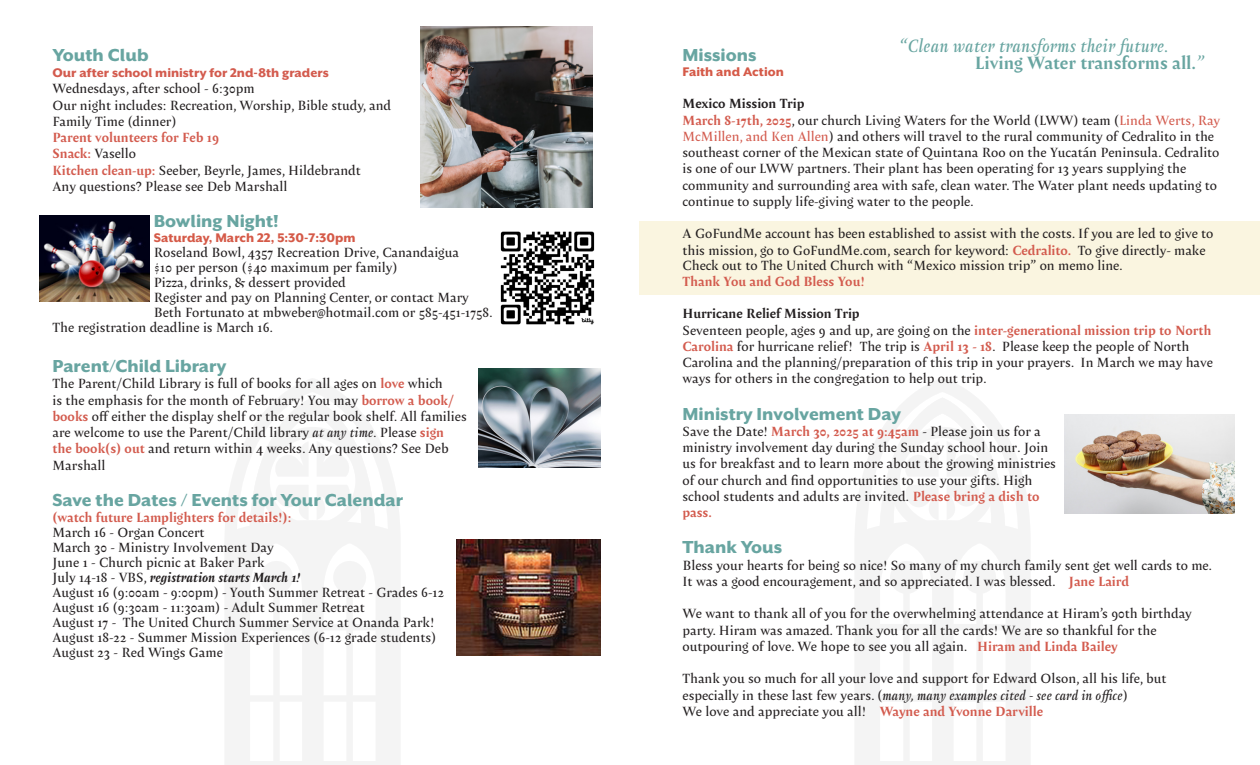
<style>
.page{position:relative;width:1260px;height:765px;background:#fff}
.page>*{position:absolute;margin:0;border:0;box-sizing:border-box;transform-origin:0 0}
.t1{font:800 20px "Mr Eaves XL San OT";color:#68a5a1}
.t2{font:italic 17.5px "Amster";color:#68a5a1}
.t3{font:700 17.5px "Amster";color:#68a5a1}
.t4{font:800 14.38px "Mr Eaves XL San OT";color:#d55a48}
.t5{font:800 14.38px "Mr Eaves XL San OT";color:#d35b4e}
.t6{font:13.12px/16.2px "Amster";color:#231f20}
.t7{font:700 13.12px "Amster";color:#d35b4e}
.t8{font:700 13.12px "Amster";color:#231f20}
.t9{font:italic 700 13.12px "Amster";color:#231f20}
.s1{font-weight:700;color:#d35b4e}
.s2{font-style:italic}
.s3{font-weight:400;font-style:normal}
.s4{font-weight:400;font-style:italic}
.s5{color:#d35b4e}
</style>
<div class="page">
<div style="left:639px;top:221px;width:621px;height:74px;background:#faf5e0"></div>
<svg style="left:855px;top:379px;width:175px;height:386px;fill:#f4f4f4"></svg>
<svg style="left:869px;top:561px;width:146px;height:200px"></svg>
<hr style="left:860px;top:761px;width:158px;height:4px;background:#f4f4f4">
<svg style="left:880px;top:397px;width:125px;height:138px"></svg>
<svg style="left:225px;top:379px;width:175px;height:386px;fill:#f4f4f4"></svg>
<svg style="left:239px;top:561px;width:146px;height:200px"></svg>
<hr style="left:230px;top:761px;width:158px;height:4px;background:#f4f4f4">
<svg style="left:250px;top:397px;width:125px;height:138px"></svg>
<img style="left:479px;top:368px;width:121px;height:100px">
<img style="left:420px;top:26px;width:173px;height:182px">
<img style="left:39px;top:215px;width:111px;height:86px">
<img style="left:456px;top:539px;width:144px;height:117px">
<img style="left:500px;top:231px;width:95px;height:94px">
<img style="left:1064px;top:414px;width:171px;height:100px">
<p class="t1" style="left:52px;top:44px;width:98px">Youth Club</p>
<p class="t5" style="left:52px;top:65px;width:278px">Our after school ministry for 2nd-8th graders</p>
<p class="t6" style="left:52px;top:80px;width:204px">Wednesdays, after school - 6:30pm</p>
<p class="t6" style="left:52px;top:97px;width:340px">Our night includes: Recreation, Worship, Bible study, and<br>Family Time (dinner)</p>
<p class="t7" style="left:52px;top:127px;width:168px">Parent volunteers for Feb 19</p>
<p class="t6" style="left:52px;top:145px;width:85px"><span class="s1">Snack:</span> Vasello</p>
<p class="t6" style="left:52px;top:162px;width:310px"><span class="s1">Kitchen clean-up:</span> Seeber, Beyrle, James, Hildebrandt</p>
<p class="t6" style="left:52px;top:178px;width:236px">Any questions? Please see Deb Marshall</p>
<p class="t1" style="left:154px;top:210px;width:127px">Bowling Night!</p>
<p class="t4" style="left:154px;top:230px;width:203px">Saturday, March 22, 5:30-7:30pm</p>
<p class="t6" style="left:154px;top:244px;width:307px">Roseland Bowl, 4357 Recreation Drive, Canandaigua</p>
<p class="t6" style="left:154px;top:259px;width:245px">$10 per person ($40 maximum per family)</p>
<p class="t6" style="left:154px;top:274px;width:194px">Pizza, drinks, &amp; dessert provided</p>
<p class="t6" style="left:154px;top:290px;width:341px;line-height:15px">Register and pay on Planning Center, or contact Mary<br>Beth Fortunato at mbweber@hotmail.com or 585-451-1758.</p>
<p class="t6" style="left:52px;top:319px;width:222px">The registration deadline is March 16.</p>
<p class="t1" style="left:52px;top:355px;width:175px">Parent/Child Library</p>
<p class="t6" style="left:52px;top:375px;width:416px">The Parent/Child Library is full of books for all ages on <span class="s1">love</span> which<br>is the emphasis for the month of February! You may <span class="s1">borrow a book/ books</span> off either the display shelf or the regular book shelf. All families are welcome to use the Parent/Child library <span class="s2">at any time.</span> Please <span class="s1">sign<br>the book(s) out</span> and return within 4 weeks. Any questions? See Deb Marshall</p>
<p class="t1" style="left:52px;top:489px;width:352px">Save the Dates / Events for Your Calendar</p>
<p class="t7" style="left:52px;top:507px;width:240px">(watch future Lamplighters for details!):</p>
<p class="t6" style="left:52px;top:524px;width:154px">March 16 - Organ Concert</p>
<p class="t6" style="left:52px;top:539px;width:223px">March 30 - Ministry Involvement Day</p>
<p class="t6" style="left:52px;top:554px;width:214px">June 1 - Church picnic at Baker Park</p>
<p class="t9" style="left:52px;top:567px;width:249px"><span class="s3">July 14-18 - VBS,</span> registration starts March 1!</p>
<p class="t6" style="left:52px;top:584px;width:393px">August 16 (9:00am - 9:00pm) - Youth Summer Retreat - Grades 6-12</p>
<p class="t6" style="left:52px;top:599px;width:314px">August 16 (9:30am - 11:30am) - Adult Summer Retreat</p>
<p class="t6" style="left:52px;top:614px;width:383px">August 17 - The United Church Summer Service at Onanda Park!</p>
<p class="t6" style="left:52px;top:629px;width:385px">August 18-22 - Summer Mission Experiences (6-12 grade students)</p>
<p class="t6" style="left:52px;top:644px;width:172px">August 23 - Red Wings Game</p>
<p class="t2" style="left:900px;top:32px;width:270px">“Clean water transforms their future.</p>
<p class="t3" style="left:975px;top:49px;width:230px">Living Water transforms all.<span class="s4">”</span></p>
<p class="t1" style="left:682px;top:44px;width:75px">Missions</p>
<p class="t4" style="left:682px;top:63px;width:103px">Faith and Action</p>
<p class="t8" style="left:682px;top:94px;width:123px">Mexico Mission Trip</p>
<p class="t6" style="left:682px;top:112px;width:539px"><span class="s1">March 8-17th, 2025</span>, our church Living Waters for the World (LWW) team (<span class="s5">Linda Werts, Ray McMillen, and Ken Allen</span>) and others will travel to the rural community of Cedralito in the southeast corner of the Mexican state of Quintana Roo on the Yucatán Peninsula. Cedralito is one of our LWW partners. Their plant has been operating for 13 years supplying the community and surrounding area with safe, clean water. The Water plant needs updating to continue to supply life-giving water to the people.</p>
<p class="t6" style="left:682px;top:225px;width:533px">A GoFundMe account has been established to assist with the costs. If you are led to give to this mission, go to GoFundMe.com, search for keyword: <span class="s1">Cedralito.</span> To give directly- make</p>
<p class="t6" style="left:682px;top:257px;width:442px">Check out to The United Church with “Mexico mission trip” on memo line.</p>
<p class="t7" style="left:682px;top:271px;width:184px">Thank You and God Bless You!</p>
<p class="t8" style="left:682px;top:304px;width:179px">Hurricane Relief Mission Trip</p>
<p class="t6" style="left:682px;top:322px;width:532px">Seventeen people, ages 9 and up, are going on the <span class="s1">inter-generational mission trip to North Carolina</span> for hurricane relief! The trip is <span class="s1">April 13 - 18</span>. Please keep the people of North Carolina and the planning/preparation of this trip in your prayers. In March we may have ways for others in the congregation to help out trip.</p>
<p class="t1" style="left:682px;top:402px;width:220px">Ministry Involvement Day</p>
<p class="t6" style="left:682px;top:423px;width:375px">Save the Date! <span class="s1">March 30, 2025 at 9:45am</span> - Please join us for a ministry involvement day during the Sunday school hour. Join us for breakfast and to learn more about the growing ministries of our church and find opportunities to use your gifts. High school students and adults are invited. <span class="s1">Please bring a dish to pass.</span></p>
<p class="t1" style="left:682px;top:536px;width:101px">Thank Yous</p>
<p class="t6" style="left:682px;top:557px;width:531px">Bless your hearts for being so nice! So many of my church family sent get well cards to me.<br>It was a good encouragement, and so appreciated. I was blessed. <span class="s1">Jane Laird</span></p>
<p class="t6" style="left:682px;top:605px;width:511px">We want to thank all of you for the overwhelming attendance at Hiram’s 90th birthday party. Hiram was amazed. Thank you for all the cards! We are so thankful for the outpouring of love. We hope to see you all again. <span class="s1">Hiram and Linda Bailey</span></p>
<p class="t6" style="left:682px;top:670px;width:486px">Thank you so much for all your love and support for Edward Olson, all his life, but especially in these last few years. (<span class="s2">many, many examples cited - see card in office</span>)</p>
<p class="t6" style="left:682px;top:703px;width:362px">We love and appreciate you all! <span class="s1">Wayne and Yvonne Darville</span></p>
</div>
